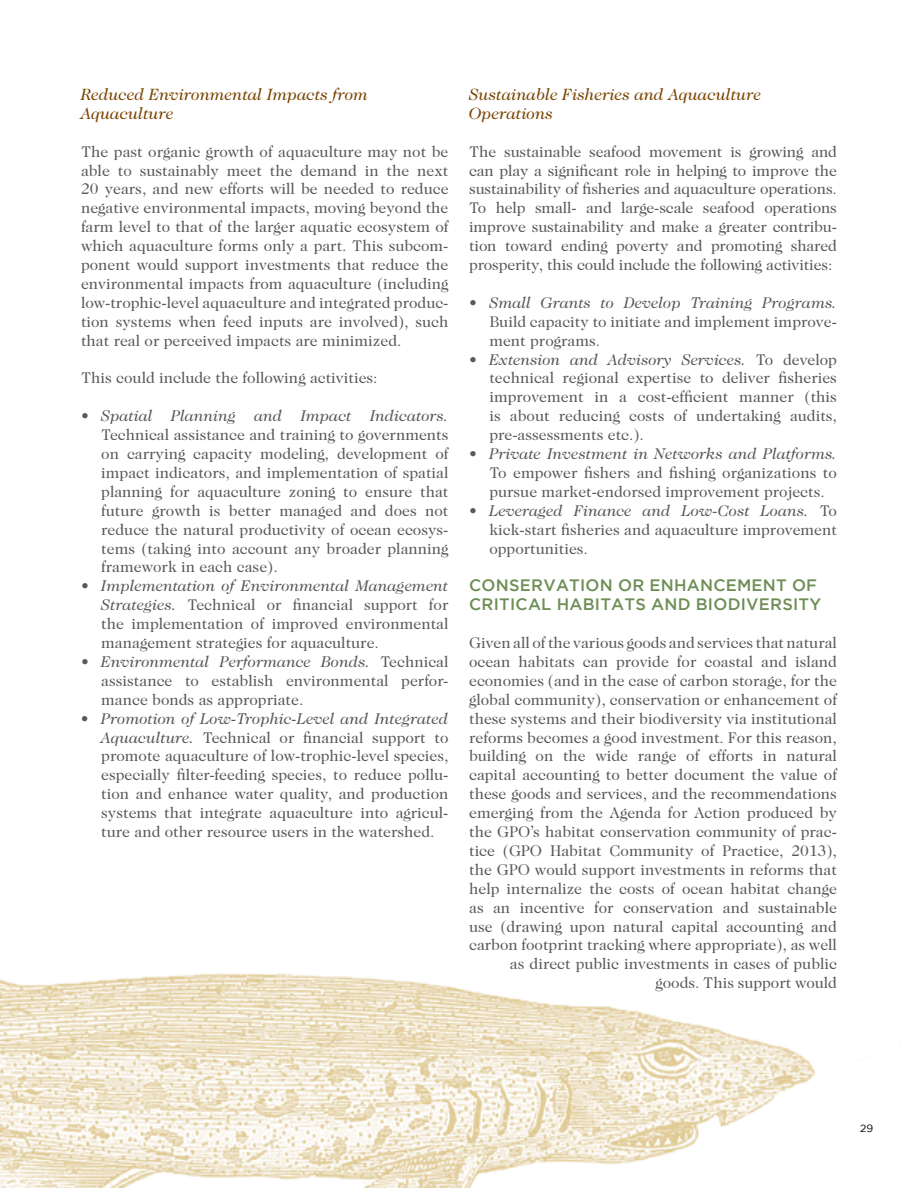
<style>
.page{position:relative;width:918px;height:1188px;background:#fff}
.page>*{position:absolute;margin:0;border:0;box-sizing:border-box;transform-origin:0 0}
.t1{font:italic 16.5px/18.9px "Caslon 224 Std";color:#794400}
.t2{font:500 16.5px/18.9px "Gotham";letter-spacing:.015em;color:#6e8e55}
.t3{font:15.75px/18.9px "Caslon 224 Std";color:#58595b;text-align:justify}
.t4{font:10.5px "Gotham";color:#000}
.s1{font-style:italic}
</style>
<div class="page">
<img style="left:0;top:973px;width:816px;height:215px">
<p class="t1" style="left:81px;top:85px;width:289px">Reduced Environmental Impacts from<br>Aquaculture</p>
<p class="t3" style="left:81px;top:142px;width:369px">The past organic growth of aquaculture may not be able to sustainably meet the demand in the next 20 years, and new efforts will be needed to reduce negative environmental impacts, moving beyond the farm level to that of the larger aquatic ecosystem of which aquaculture forms only a part. This subcom&shy;ponent would support investments that reduce the environmental impacts from aquaculture (including low-trophic-level aquaculture and integrated produc&shy;tion systems when feed inputs are involved), such that real or perceived impacts are minimized.</p>
<p class="t3" style="left:81px;top:368px;width:298px">This could include the following activities:</p>
<p class="t3" style="left:101px;top:406px;width:349px;text-indent:-20px">• <span class="s1">Spatial Planning and Impact Indicators.<br></span>Technical assistance and training to governments on carrying capacity modeling, development of impact indicators, and implementation of spatial planning for aquaculture zoning to ensure that future growth is better managed and does not reduce the natural productivity of ocean ecosys&shy;tems (taking into account any broader planning framework in each case).</p>
<p class="t3" style="left:101px;top:576px;width:349px;text-indent:-20px">• <span class="s1">Implementation of Environmental Management Strategies.</span> Technical or financial support for the implementation of improved environmental management strategies for aquaculture.</p>
<p class="t3" style="left:101px;top:652px;width:349px;text-indent:-20px">• <span class="s1">Environmental Performance Bonds.</span> Technical assistance to establish environmental perfor&shy;mance bonds as appropriate.</p>
<p class="t3" style="left:101px;top:709px;width:349px;text-indent:-20px">• <span class="s1">Promotion of Low-Trophic-Level and Integrated Aquaculture.</span> Technical or financial support to promote aquaculture of low-trophic-level species, especially filter-feeding species, to reduce pollu&shy;tion and enhance water quality, and production systems that integrate aquaculture into agricul&shy;ture and other resource users in the watershed.</p>
<p class="t1" style="left:469px;top:85px;width:294px">Sustainable Fisheries and Aquaculture<br>Operations</p>
<p class="t3" style="left:469px;top:142px;width:369px">The sustainable seafood movement is growing and can play a significant role in helping to improve the sustainability of fisheries and aquaculture operations.<br>To help small- and large-scale seafood operations improve sustainability and make a greater contribu&shy;tion toward ending poverty and promoting shared prosperity, this could include the following activities:</p>
<p class="t3" style="left:489px;top:293px;width:349px;text-indent:-20px">• <span class="s1">Small Grants to Develop Training Programs.<br></span>Build capacity to initiate and implement improve&shy;ment programs.</p>
<p class="t3" style="left:489px;top:350px;width:349px;text-indent:-20px">• <span class="s1">Extension and Advisory Services.</span> To develop technical regional expertise to deliver fisheries improvement in a cost-efficient manner (this is about reducing costs of undertaking audits, pre-assessments etc.).</p>
<p class="t3" style="left:489px;top:444px;width:349px;text-indent:-20px">• <span class="s1">Private Investment in Networks and Platforms.<br></span>To empower fishers and fishing organizations to pursue market-endorsed improvement projects.</p>
<p class="t3" style="left:489px;top:501px;width:349px;text-indent:-20px">• <span class="s1">Leveraged Finance and Low-Cost Loans.</span> To kick-start fisheries and aquaculture improvement opportunities.</p>
<p class="t2" style="left:469px;top:576px;width:354px">CONSERVATION OR ENHANCEMENT OF<br>CRITICAL HABITATS AND BIODIVERSITY</p>
<p class="t3" style="left:469px;top:633px;width:369px;text-align:right">Given all of the various goods and services that natural ocean habitats can provide for coastal and island economies (and in the case of carbon storage, for the global community), conservation or enhancement of these systems and their biodiversity via institutional reforms becomes a good investment. For this reason, building on the wide range of efforts in natural capital accounting to better document the value of these goods and services, and the recommendations emerging from the Agenda for Action produced by the GPO’s habitat conservation community of prac&shy;tice (GPO Habitat Community of Practice, 2013), the GPO would support investments in reforms that help internalize the costs of ocean habitat change as an incentive for conservation and sustainable use (drawing upon natural capital accounting and carbon footprint tracking where appropriate), as well as direct public investments in cases of public goods. This support would</p>
<p class="t4" style="left:860px;top:1123px;width:15px">29</p>
</div>
